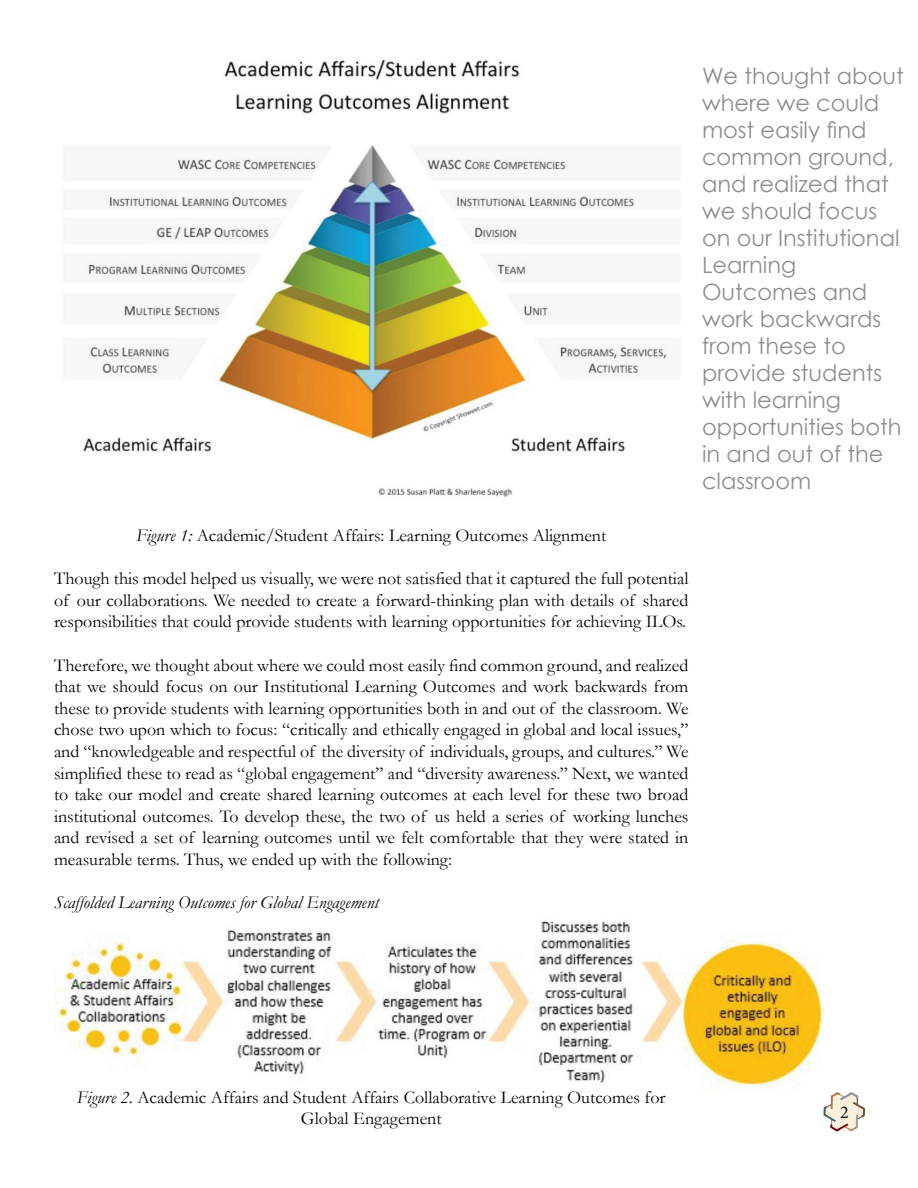
<style>
.page{position:relative;width:918px;height:1188px;background:#fff}
.page>*{position:absolute;margin:0;border:0;box-sizing:border-box;transform-origin:0 0}
.t1{font:22.5px/27px "Century Gothic";color:#8c8f91}
.t2{font:18px/21.6px "Garamond";color:#040503;text-align:justify}
.t3{font:italic 18px "Garamond";color:#040503}
.t4{font:18px "Minion Pro";color:#040503}
.s1{font-style:italic}
</style>
<div class="page">
<svg style="left:823px;top:1092px;width:42px;height:40px"></svg>
<img style="left:63px;top:59px;width:617px;height:438px">
<img style="left:54px;top:921px;width:771px;height:169px">
<p class="t1" style="left:702px;top:62px;width:203px">We thought about where we could most easily find common ground, and realized that we should focus on our Institutional<br>Learning<br>Outcomes and work backwards from these to provide students with learning opportunities both in and out of the classroom</p>
<p class="t2" style="left:136px;top:524px;width:472px"><span class="s1">Figure 1:</span> Academic/Student Affairs: Learning Outcomes Alignment</p>
<p class="t2" style="left:54px;top:567px;width:636px">Though this model helped us visually, we were not satisfied that it captured the full potential of our collaborations. We needed to create a forward-thinking plan with details of shared responsibilities that could provide students with learning opportunities for achieving ILOs.</p>
<p class="t2" style="left:54px;top:654px;width:636px">Therefore, we thought about where we could most easily find common ground, and realized that we should focus on our Institutional Learning Outcomes and work backwards from these to provide students with learning opportunities both in and out of the classroom. We chose two upon which to focus: “critically and ethically engaged in global and local issues,” and “knowledgeable and respectful of the diversity of individuals, groups, and cultures.” We simplified these to read as “global engagement” and “diversity awareness.” Next, we wanted to take our model and create shared learning outcomes at each level for these two broad institutional outcomes. To develop these, the two of us held a series of working lunches and revised a set of learning outcomes until we felt comfortable that they were stated in measurable terms. Thus, we ended up with the following:</p>
<p class="t3" style="left:54px;top:890px;width:327px">Scaffolded Learning Outcomes for Global Engagement</p>
<p class="t2" style="left:77px;top:1086px;width:590px;text-align:center"><span class="s1">Figure 2.</span> Academic Affairs and Student Affairs Collaborative Learning Outcomes for<br>Global Engagement</p>
<p class="t4" style="left:840px;top:1100px;width:10px">2</p>
</div>
